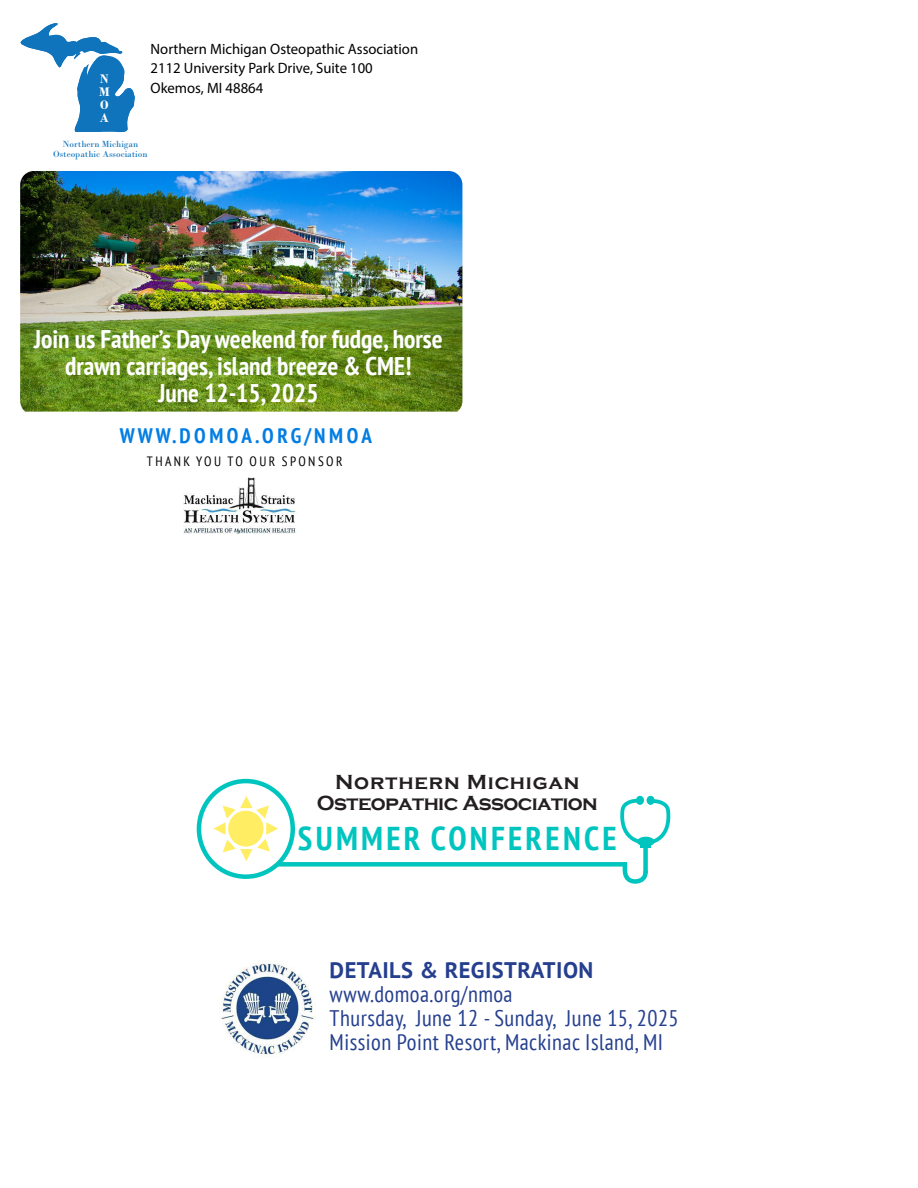
<style>
.page{position:relative;width:918px;height:1188px;background:#fff}
.page>*{position:absolute;margin:0;border:0;box-sizing:border-box;transform-origin:0 0}
.t1{font:700 condensed 33px "PT Sans";letter-spacing:.1em;color:#00c5bf}
.t2{font:700 condensed 25.5px/27px "PT Sans";color:#fff;text-align:center}
.t3{font:condensed 22.5px "PT Sans";letter-spacing:.02em;color:#253f8e}
.t4{font:700 22.5px "PT Sans";letter-spacing:.02em;color:#253f8e}
.t5{font:700 21px "Copperplate Gothic";letter-spacing:-.025em;color:#231f20}
.t6{font:700 condensed 21px "PT Sans";letter-spacing:.17em;color:#027de4}
.t7{font:700 21px "Copperplate Gothic";letter-spacing:.04em;color:#231f20}
.t8{font:15px "Myriad Pro";color:#000}
.t9{font:condensed 13.5px "PT Sans";letter-spacing:.18em;color:#000}
.t10{font:700 13.05px/13px "Bodoni";color:#fff;text-align:justify}
.t11{font:9.45px/10.4px "Bodoni";color:#1074bc;text-align:center}
</style>
<div class="page">
<svg style="left:20px;top:23px;width:115px;height:110px"></svg>
<img style="left:20px;top:171px;width:442px;height:241px">
<img style="left:183px;top:477px;width:113px;height:57px">
<img style="left:219px;top:961px;width:97px;height:97px">
<div style="left:277px;top:862px;width:350px;height:5px;background:#00c5bf"></div>
<svg style="left:620px;top:797px;width:51px;height:51px"></svg>
<div style="left:637px;top:837px;width:18px;height:10px;background:#00c5bf;border-radius:50%"></div>
<svg style="left:620px;top:862px;width:28px;height:22px"></svg>
<div style="left:643px;top:845px;width:5px;height:28px;background:#00c5bf"></div>
<svg style="left:199px;top:781px;width:94px;height:96px"></svg>
<div style="left:197px;top:779px;width:98px;height:100px;border:4px solid #00c5bf;border-radius:50%"></div>
<svg style="left:214px;top:796px;width:64px;height:65px"></svg>
<p class="t10" style="left:99px;top:72px;width:12px">N M O A</p>
<p class="t8" style="left:151px;top:39px;width:269px">Northern Michigan Osteopathic Association</p>
<p class="t8" style="left:151px;top:59px;width:224px">2112 University Park Drive, Suite 100</p>
<p class="t8" style="left:151px;top:78px;width:114px">Okemos, MI 48864</p>
<p class="t11" style="left:53px;top:139px;width:96px">Northern Michigan<br>Osteopathic Association</p>
<p class="t2" style="left:34px;top:325px;width:410px">Join us Father’s Day weekend for fudge, horse drawn carriages, island breeze &amp; CME!</p>
<p class="t2" style="left:158px;top:379px;width:162px">June 12-15, 2025</p>
<p class="t6" style="left:120px;top:422px;width:253px">WWW.DOMOA.ORG/NMOA</p>
<p class="t9" style="left:147px;top:453px;width:197px">THANK YOU TO OUR SPONSOR</p>
<p class="t7" style="left:335px;top:770px;width:246px">Northern Michigan</p>
<p class="t5" style="left:317px;top:791px;width:283px">Osteopathic Association</p>
<p class="t1" style="left:298px;top:817px;width:320px">SUMMER CONFERENCE</p>
<p class="t4" style="left:330px;top:956px;width:265px">DETAILS &amp; REGISTRATION</p>
<p class="t3" style="left:330px;top:980px;width:184px">www.domoa.org/nmoa</p>
<p class="t3" style="left:330px;top:1004px;width:351px">Thursday, June 12 - Sunday, June 15, 2025</p>
<p class="t3" style="left:330px;top:1028px;width:335px">Mission Point Resort, Mackinac Island, MI</p>
</div>
